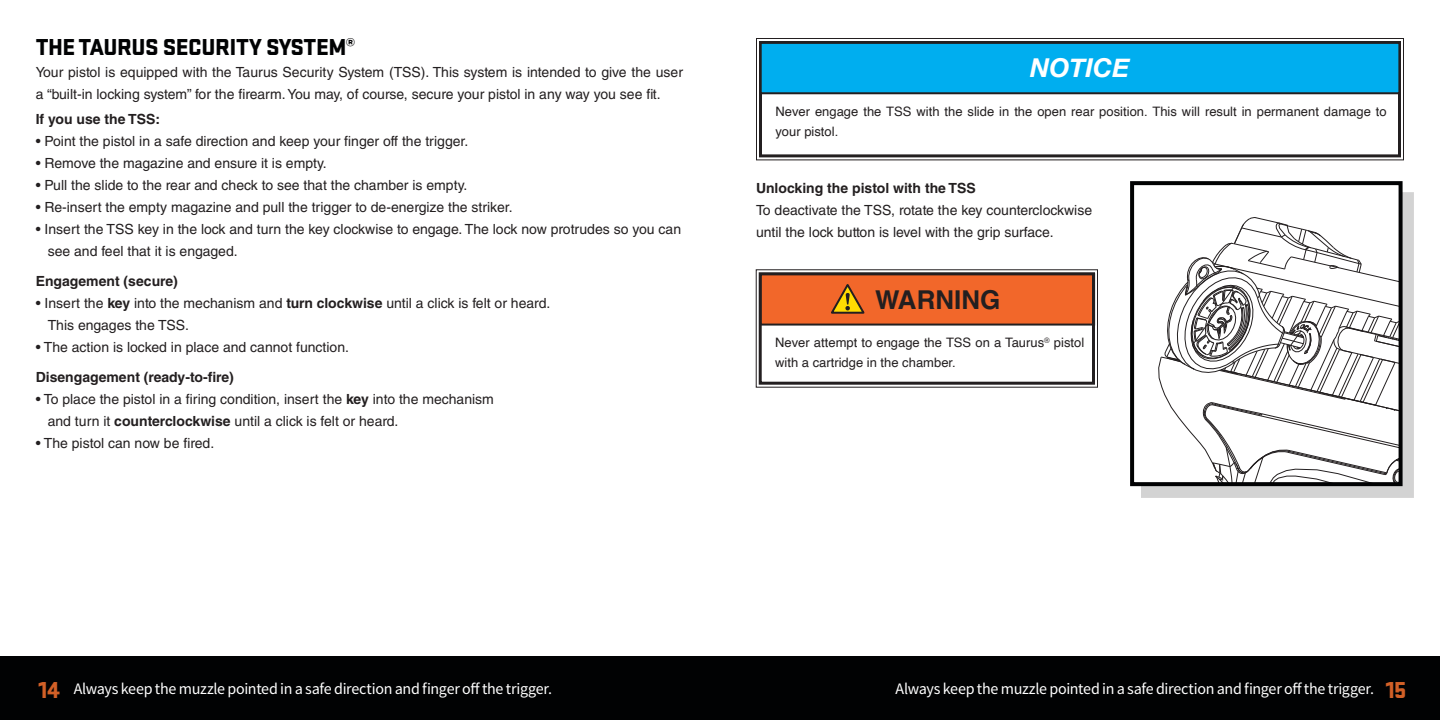
<style>
.page{position:relative;width:1440px;height:720px;background:#fff}
.page>*{position:absolute;margin:0;border:0;box-sizing:border-box;transform-origin:0 0}
.t1{font:700 26px "Helvetica LT Std";color:#231f20}
.t2{font:italic 700 26px "Helvetica Neue";color:#fff}
.t3{font:900 24px "Stratum 2";letter-spacing:-.02em;color:#010203}
.t4{font:16px "Source Sans Pro";letter-spacing:-.02em;color:#fff}
.t5{font:14px/22px "Helvetica LT Std";color:#231f20}
.t6{font:700 14px "Helvetica LT Std";color:#231f20}
.t7{font:13px/20px "Helvetica";color:#231f20}
.s1{font-family:"Gotham";font-weight:700}
.s2{font-weight:700}
.s3{font-family:"Stratum 2";font-weight:900;font-size:24px;color:#d26027}
</style>
<div class="page">
<div style="left:0;top:657px;width:1440px;height:63px;background:#010203"></div>
<div style="left:1141px;top:192px;width:273px;height:305px;background:#d3d3d3"></div>
<div style="left:1132px;top:183px;width:269px;height:301px;background:#fff"></div>
<svg style="left:1158px;top:217px;width:240px;height:264px"></svg>
<div style="left:1130px;top:181px;width:273px;height:305px;border:4px solid #010203"></div>
<svg style="left:755px;top:269px;width:343px;height:119px"></svg>
<svg style="left:756px;top:38px;width:648px;height:123px"></svg>
<div style="left:759px;top:41px;width:642px;height:116px;border:3px solid #231f20"></div>
<svg style="left:759px;top:41px;width:642px;height:54px;background:#06a0da"></svg>
<h2 class="t3" style="left:36px;top:30px;width:321px">THE TAURUS SECURITY SYSTEM<span class="s1">®</span></h2>
<p class="t5" style="left:36px;top:61px;width:649px">Your pistol is equipped with the Taurus Security System (TSS). This system is intended to give the user a “built-in locking system” for the firearm. You may, of course, secure your pistol in any way you see fit.</p>
<p class="t6" style="left:36px;top:111px;width:126px">If you use the TSS:</p>
<p class="t5" style="left:36px;top:130px;width:434px">• Point the pistol in a safe direction and keep your finger off the trigger.</p>
<p class="t5" style="left:36px;top:152px;width:293px">• Remove the magazine and ensure it is empty.</p>
<p class="t5" style="left:36px;top:174px;width:433px">• Pull the slide to the rear and check to see that the chamber is empty.</p>
<p class="t5" style="left:36px;top:196px;width:478px">• Re-insert the empty magazine and pull the trigger to de-energize the striker.</p>
<p class="t5" style="left:48px;top:218px;width:635px;text-indent:-12px">• Insert the TSS key in the lock and turn the key clockwise to engage. The lock now protrudes so you can see and feel that it is engaged.</p>
<p class="t6" style="left:36px;top:273px;width:144px">Engagement (secure)</p>
<p class="t5" style="left:48px;top:292px;width:504px;text-indent:-12px">• Insert the <span class="s2">key</span> into the mechanism and <span class="s2">turn clockwise</span> until a click is felt or heard.<br>This engages the TSS.</p>
<p class="t5" style="left:36px;top:336px;width:315px">• The action is locked in place and cannot function.</p>
<p class="t6" style="left:36px;top:369px;width:200px">Disengagement (ready-to-fire)</p>
<p class="t5" style="left:48px;top:388px;width:448px;text-indent:-12px">• To place the pistol in a firing condition, insert the <span class="s2">key</span> into the mechanism and turn it <span class="s2">counterclockwise</span> until a click is felt or heard.</p>
<p class="t5" style="left:36px;top:432px;width:180px">• The pistol can now be fired.</p>
<h1 class="t2" style="left:1030px;top:48px;width:101px">NOTICE</h1>
<p class="t7" style="left:775px;top:102px;width:613px">Never engage the TSS with the slide in the open rear position. This will result in permanent damage to your pistol.</p>
<p class="t6" style="left:756px;top:180px;width:221px">Unlocking the pistol with the TSS</p>
<p class="t5" style="left:756px;top:199px;width:338px">To deactivate the TSS, rotate the key counterclockwise until the lock button is level with the grip surface.</p>
<h1 class="t1" style="left:875px;top:284px;width:127px">WARNING</h1>
<p class="t7" style="left:775px;top:333px;width:311px">Never attempt to engage the TSS on a Taurus<sup>®</sup> pistol with a cartridge in the chamber.</p>
<p class="t4" style="left:38px;top:678px;width:515px"><span class="s3">14</span> Always keep the muzzle pointed in a safe direction and finger off the trigger.</p>
<p class="t4" style="left:896px;top:678px;width:512px">Always keep the muzzle pointed in a safe direction and finger off the trigger. <span class="s3">15</span></p>
</div>
